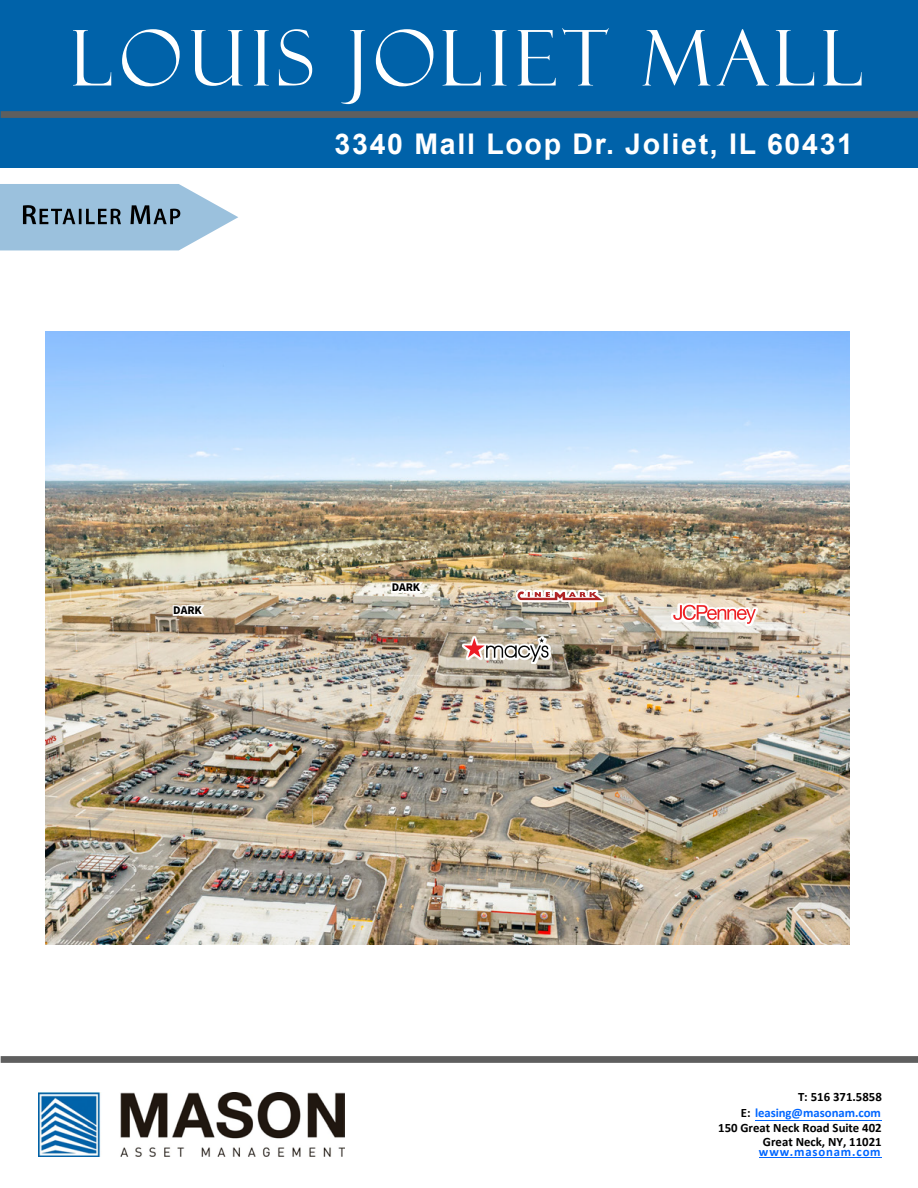
<style>
.page{position:relative;width:918px;height:1188px;background:#fff}
.page>*{position:absolute;margin:0;border:0;box-sizing:border-box;transform-origin:0 0}
.t1{font:77.1px "Felix Titling";letter-spacing:.075em;color:#fff}
.t2{font:700 28.5px "Arial";letter-spacing:.06em;color:#fff}
.t3{font:700 12.75px/15.5px "Calibri";color:#000;text-align:right}
.t4{font:700 12.75px "Calibri";letter-spacing:.07em;color:#06f}
.t5{font:700 11.7px "Source Sans Pro";color:#000}
.s1{color:#06f}
</style>
<div class="page">
<img style="left:45px;top:332px;width:805px;height:612px">
<svg style="left:171px;top:582px;width:37px;height:37px"></svg>
<svg style="left:462px;top:636px;width:89px;height:28px"></svg>
<svg style="left:464px;top:638px;width:85px;height:24px"></svg>
<svg style="left:671px;top:603px;width:87px;height:23px"></svg>
<svg style="left:673px;top:605px;width:83px;height:19px"></svg>
<svg style="left:390px;top:559px;width:36px;height:37px"></svg>
<svg style="left:515px;top:589px;width:89px;height:13px"></svg>
<svg style="left:518px;top:591px;width:84px;height:9px"></svg>
<div style="left:0;top:0;width:918px;height:167px;background:#0062a9"></div>
<div style="left:1px;top:111px;width:917px;height:7px;background:#5f5f5f"></div>
<div style="left:1px;top:1056px;width:917px;height:7px;background:#5f5f5f"></div>
<svg style="left:0;top:184px;width:238px;height:66px"></svg>
<img style="left:21px;top:198px;width:34px;height:33px">
<img style="left:38px;top:203px;width:92px;height:26px">
<img style="left:130px;top:198px;width:48px;height:33px">
<img style="left:154px;top:203px;width:42px;height:26px">
<img style="left:39px;top:1093px;width:305px;height:64px">
<hr style="left:755px;top:1120px;width:127px;height:1px;background:#06f">
<hr style="left:759px;top:1157px;width:123px;height:1px;background:#06f">
<h1 class="t1" style="left:72px;top:14px;width:794px">LOUIS JOLIET MALL</h1>
<h2 class="t2" style="left:335px;top:124px;width:520px">3340 Mall Loop Dr. Joliet, IL 60431</h2>
<p class="t5" style="left:173px;top:602px;width:30px">DARK</p>
<p class="t5" style="left:392px;top:580px;width:30px">DARK</p>
<p class="t3" style="left:718px;top:1089px;width:165px">T: 516 371.5858<br>E: <span class="s1">leasing@masonam.com<br></span>150 Great Neck Road Suite 402</p>
<p class="t3" style="left:763px;top:1134px;width:120px">Great Neck, NY, 11021</p>
<p class="t4" style="left:759px;top:1142px;width:123px">www.masonam.com</p>
</div>
